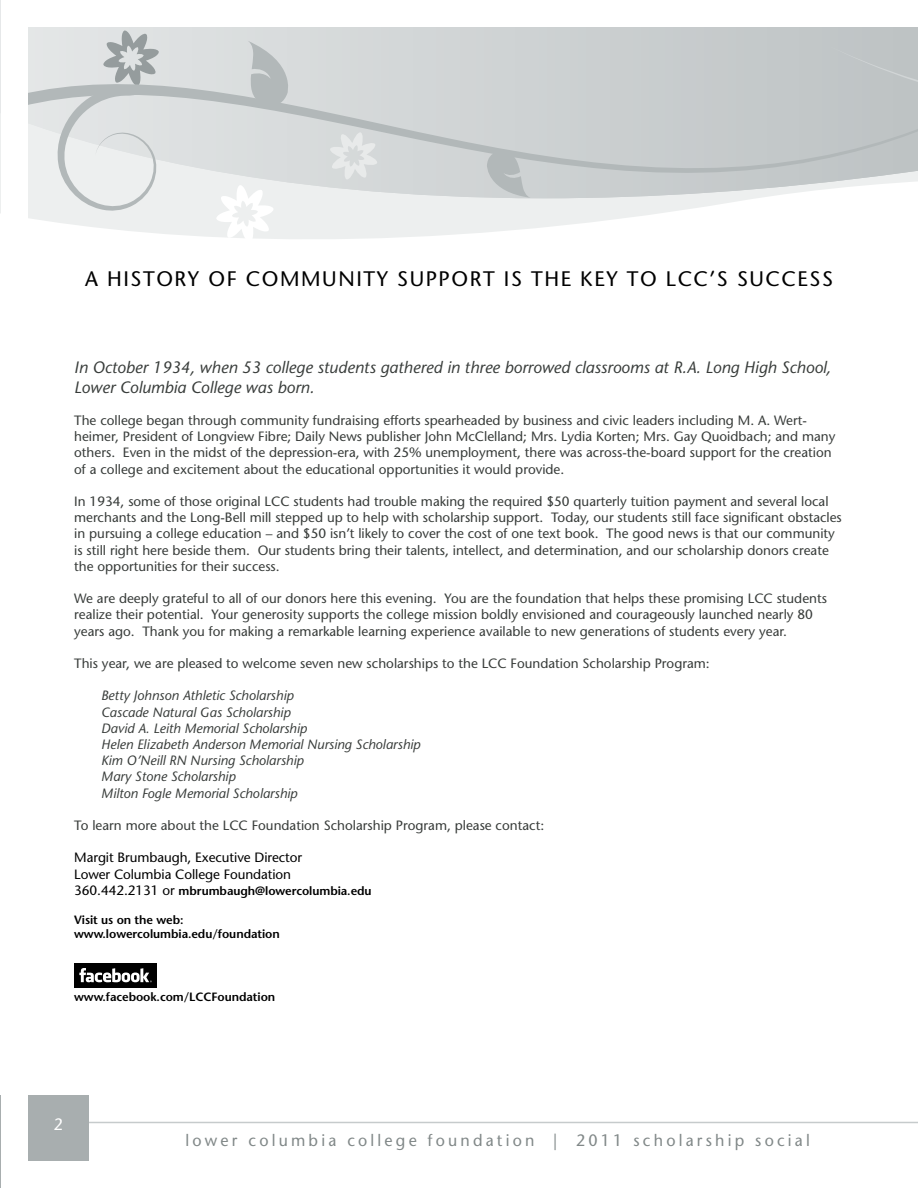
<style>
.page{position:relative;width:918px;height:1188px;background:#fff}
.page>*{position:absolute;margin:0;border:0;box-sizing:border-box;transform-origin:0 0}
.t1{font:21px "Stone Sans LT";letter-spacing:.075em;color:#000}
.t2{font:italic 16.5px/19.8px "Stone Sans LT";color:#383c3a}
.t3{font:16.5px "Stone Sans LT";letter-spacing:.2em;color:#818888}
.t4{font:16.5px "Stone Sans LT";color:#fff}
.t5{font:13.5px/16.2px "Stone Sans LT";color:#383c3a}
.t6{font:italic 13.5px/16.2px "Stone Sans LT";color:#383c3a}
.t7{font:13.5px/16.2px "Stone Sans LT";letter-spacing:-.005em;color:#000}
.t8{font:600 12px/14.4px "Stone Sans LT";letter-spacing:-.005em;color:#000}
.s1{font-weight:400;font-size:13.5px}
</style>
<div class="page">
<svg style="left:0;top:198px;width:755px;height:41px;fill:#edefef"></svg>
<svg style="left:0;top:0;width:828px;height:198px;background:#d9dddd"></svg>
<svg style="left:215px;top:184px;width:59px;height:55px"></svg>
<svg style="left:329px;top:175px;width:49px;height:6px"></svg>
<svg style="left:55px;top:175px;width:105px;height:37px;background:#e4e7e7"></svg>
<svg style="left:487px;top:175px;width:44px;height:23px"></svg>
<svg style="left:28px;top:27px;width:890px;height:148px;background:#cfd3d3"></svg>
<svg style="left:828px;top:34px;width:90px;height:155px;background:#c3c7c9"></svg>
<hr style="left:56px;top:1122px;width:862px;height:1px;background:#c6cbcc">
<div style="left:0;top:1096px;width:89px;height:92px;background:#a8aeaf"></div>
<div style="left:74px;top:963px;width:82px;height:24px;background:#000"></div>
<svg style="left:79px;top:968px;width:73px;height:14px"></svg>
<div style="left:2px;top:0;width:916px;height:27px;background:#fff"></div>
<div style="left:2px;top:1161px;width:916px;height:27px;background:#fff"></div>
<div style="left:2px;top:0;width:26px;height:1188px;background:#fff"></div>
<h1 class="t1" style="left:85px;top:266px;width:749px">A HISTORY OF COMMUNITY SUPPORT IS THE KEY TO LCC’S SUCCESS</h1>
<p class="t2" style="left:74px;top:357px;width:758px">In October 1934, when 53 college students gathered in three borrowed classrooms at R.A. Long High School,<br>Lower Columbia College was born.</p>
<p class="t5" style="left:74px;top:412px;width:763px">The college began through community fundraising efforts spearheaded by business and civic leaders including M. A. Wert&shy;heimer, President of Longview Fibre; Daily News publisher John McClelland; Mrs. Lydia Korten; Mrs. Gay Quoidbach; and many others. Even in the midst of the depression-era, with 25% unemployment, there was across-the-board support for the creation of a college and excitement about the educational opportunities it would provide.</p>
<p class="t5" style="left:74px;top:493px;width:769px">In 1934, some of those original LCC students had trouble making the required $50 quarterly tuition payment and several local merchants and the Long-Bell mill stepped up to help with scholarship support. Today, our students still face significant obstacles in pursuing a college education – and $50 isn’t likely to cover the cost of one text book. The good news is that our community is still right here beside them. Our students bring their talents, intellect, and determination, and our scholarship donors create the opportunities for their success.</p>
<p class="t5" style="left:74px;top:590px;width:754px">We are deeply grateful to all of our donors here this evening. You are the foundation that helps these promising LCC students realize their potential. Your generosity supports the college mission boldly envisioned and courageously launched nearly 80 years ago. Thank you for making a remarkable learning experience available to new generations of students every year.</p>
<p class="t5" style="left:74px;top:655px;width:637px">This year, we are pleased to welcome seven new scholarships to the LCC Foundation Scholarship Program:</p>
<p class="t6" style="left:101px;top:688px;width:321px">Betty Johnson Athletic Scholarship<br>Cascade Natural Gas Scholarship<br>David A. Leith Memorial Scholarship<br>Helen Elizabeth Anderson Memorial Nursing Scholarship Kim O’Neill RN Nursing Scholarship<br>Mary Stone Scholarship<br>Milton Fogle Memorial Scholarship</p>
<p class="t5" style="left:74px;top:817px;width:471px">To learn more about the LCC Foundation Scholarship Program, please contact:</p>
<p class="t7" style="left:74px;top:850px;width:230px">Margit Brumbaugh, Executive Director<br>Lower Columbia College Foundation</p>
<p class="t8" style="left:74px;top:883px;width:299px"><span class="s1">360.442.2131 or</span> mbrumbaugh@lowercolumbia.edu</p>
<p class="t8" style="left:74px;top:912px;width:207px">Visit us on the web: www.lowercolumbia.edu/foundation</p>
<p class="t8" style="left:74px;top:990px;width:203px">www.facebook.com/LCCFoundation</p>
<p class="t4" style="left:54px;top:1115px;width:11px">2</p>
<p class="t3" style="left:186px;top:1131px;width:626px">lower columbia college foundation | 2011 scholarship social</p>
</div>
